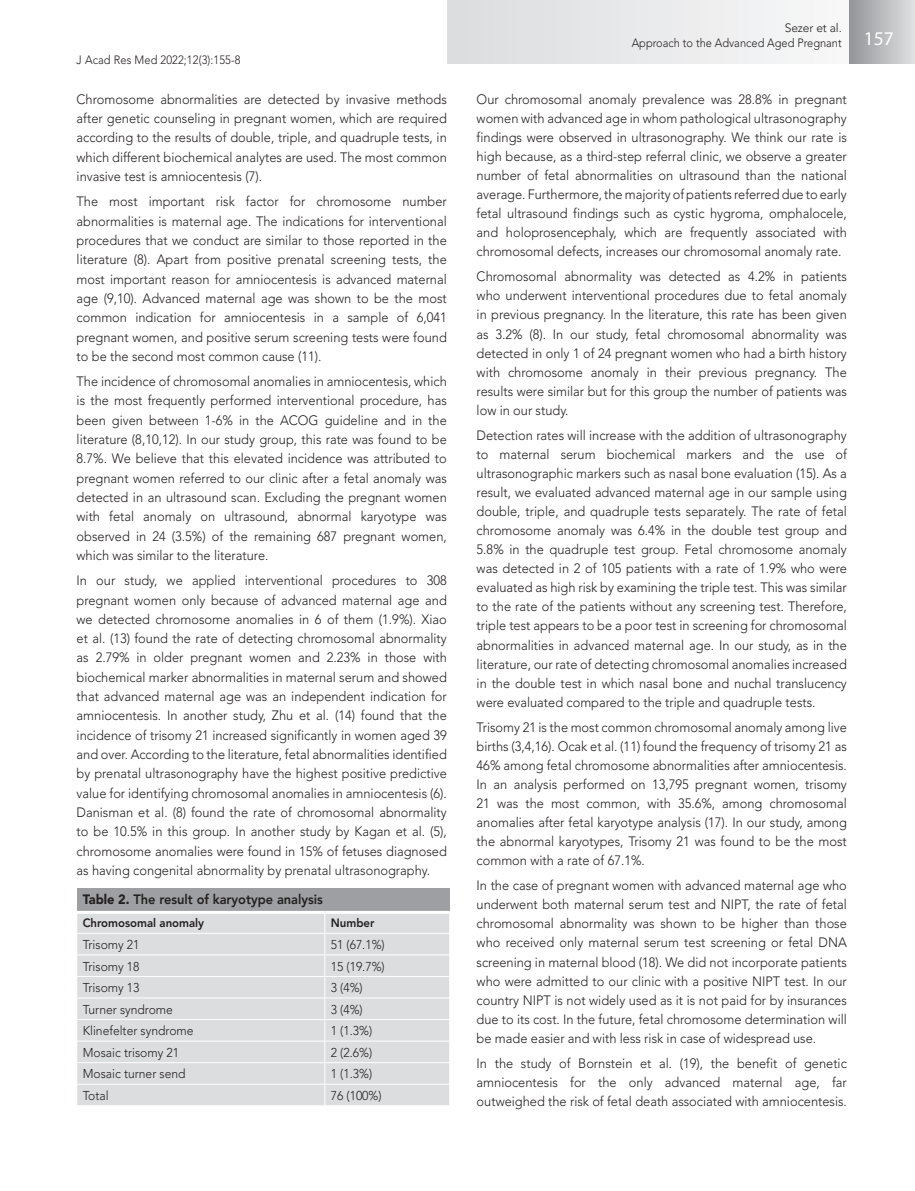
<style>
.page{position:relative;width:915px;height:1191px;background:#fff}
.page>*{position:absolute;margin:0;border:0;box-sizing:border-box;transform-origin:0 0}
.t1{font:19.5px "Myriad Hebrew";color:#fff}
.YAZI{font:300 13.5px/19px "Avenir LT Std";color:#231f20;text-align:justify;scale:.95 1}
.TABLO_BAŞLIK{font:800 13.5px "Avenir LT Std";color:#231f20;scale:.95 1}
.TABLO-YAZI{font:300 12.75px "Avenir LT Std";color:#231f20;scale:.95 1}
.t2{font:300 12px/14.4px "Avenir LT Std";color:#231f20;text-align:right}
.t3{font:300 12px "Avenir LT Std";color:#231f20;scale:.92 1}
.TABLO_ARA{font:800 12px "Avenir LT Std";color:#231f20;scale:.95 1}
.s1{font-weight:900}
</style>
<div class="page">
<div style="left:448px;top:0;width:466px;height:64px;background:linear-gradient(to bottom,#eaeaec,#eaeaec)"></div>
<div style="left:849px;top:0;width:65px;height:64px;background:linear-gradient(to right,#939498,#dfe0e2)"></div>
<div style="left:77px;top:887px;width:372px;height:25px;background:#9d9fa2"></div>
<div style="left:77px;top:914px;width:372px;height:191px;background:#dcdddf"></div>
<hr style="left:77px;top:954px;width:248px;height:1px;background:#fff">
<hr style="left:325px;top:954px;width:124px;height:1px;background:#fff">
<hr style="left:77px;top:976px;width:248px;height:1px;background:#fff">
<hr style="left:325px;top:976px;width:124px;height:1px;background:#fff">
<hr style="left:77px;top:997px;width:248px;height:1px;background:#fff">
<hr style="left:325px;top:997px;width:124px;height:1px;background:#fff">
<hr style="left:77px;top:1019px;width:248px;height:1px;background:#fff">
<hr style="left:325px;top:1019px;width:124px;height:1px;background:#fff">
<hr style="left:77px;top:1040px;width:248px;height:1px;background:#fff">
<hr style="left:325px;top:1040px;width:124px;height:1px;background:#fff">
<hr style="left:77px;top:1062px;width:248px;height:1px;background:#fff">
<hr style="left:325px;top:1062px;width:124px;height:1px;background:#fff">
<hr style="left:77px;top:1084px;width:248px;height:1px;background:#fff">
<hr style="left:325px;top:1084px;width:124px;height:1px;background:#fff">
<svg style="left:324px;top:914px;width:1px;height:191px"></svg>
<hr style="left:77px;top:911px;width:248px;height:3px;background:#fff">
<hr style="left:325px;top:911px;width:124px;height:3px;background:#fff">
<hr style="left:77px;top:933px;width:248px;height:1px;background:#fff">
<hr style="left:325px;top:933px;width:124px;height:1px;background:#fff">
<p class="t3" style="left:77px;top:53px;width:180px">J Acad Res Med 2022;12(3):155-8</p>
<p class="YAZI" style="left:77px;top:89px;width:391px">Chromosome abnormalities are detected by invasive methods after genetic counseling in pregnant women, which are required according to the results of double, triple, and quadruple tests, in which different biochemical analytes are used. The most common invasive test is amniocentesis (7).</p>
<p class="YAZI" style="left:77px;top:192px;width:391px">The most important risk factor for chromosome number abnormalities is maternal age. The indications for interventional procedures that we conduct are similar to those reported in the literature (8). Apart from positive prenatal screening tests, the most important reason for amniocentesis is advanced maternal age (9,10). Advanced maternal age was shown to be the most common indication for amniocentesis in a sample of 6,041 pregnant women, and positive serum screening tests were found to be the second most common cause (11).</p>
<p class="YAZI" style="left:77px;top:372px;width:391px">The incidence of chromosomal anomalies in amniocentesis, which is the most frequently performed interventional procedure, has been given between 1-6% in the ACOG guideline and in the literature (8,10,12). In our study group, this rate was found to be 8.7%. We believe that this elevated incidence was attributed to pregnant women referred to our clinic after a fetal anomaly was detected in an ultrasound scan. Excluding the pregnant women with fetal anomaly on ultrasound, abnormal karyotype was observed in 24 (3.5%) of the remaining 687 pregnant women, which was similar to the literature.</p>
<p class="YAZI" style="left:77px;top:571px;width:391px">In our study, we applied interventional procedures to 308 pregnant women only because of advanced maternal age and we detected chromosome anomalies in 6 of them (1.9%). Xiao et al. (13) found the rate of detecting chromosomal abnormality as 2.79% in older pregnant women and 2.23% in those with biochemical marker abnormalities in maternal serum and showed that advanced maternal age was an independent indication for amniocentesis. In another study, Zhu et al. (14) found that the incidence of trisomy 21 increased significantly in women aged 39 and over. According to the literature, fetal abnormalities identified by prenatal ultrasonography have the highest positive predictive value for identifying chromosomal anomalies in amniocentesis (6).<br>Danisman et al. (8) found the rate of chromosomal abnormality to be 10.5% in this group. In another study by Kagan et al. (5), chromosome anomalies were found in 15% of fetuses diagnosed as having congenital abnormality by prenatal ultrasonography.</p>
<p class="TABLO_BAŞLIK" style="left:83px;top:891px;width:254px"><span class="s1">Table 2.</span> The result of karyotype analysis</p>
<p class="TABLO_ARA" style="left:83px;top:916px;width:129px">Chromosomal anomaly</p>
<p class="TABLO_ARA" style="left:330px;top:916px;width:47px">Number</p>
<p class="TABLO-YAZI" style="left:83px;top:937px;width:61px">Trisomy 21</p>
<p class="TABLO-YAZI" style="left:330px;top:937px;width:58px">51 (67.1%)</p>
<p class="TABLO-YAZI" style="left:83px;top:958px;width:61px">Trisomy 18</p>
<p class="TABLO-YAZI" style="left:330px;top:958px;width:58px">15 (19.7%)</p>
<p class="TABLO-YAZI" style="left:83px;top:980px;width:61px">Trisomy 13</p>
<p class="TABLO-YAZI" style="left:330px;top:980px;width:35px">3 (4%)</p>
<p class="TABLO-YAZI" style="left:83px;top:1001px;width:96px">Turner syndrome</p>
<p class="TABLO-YAZI" style="left:330px;top:1001px;width:35px">3 (4%)</p>
<p class="TABLO-YAZI" style="left:83px;top:1023px;width:118px">Klinefelter syndrome</p>
<p class="TABLO-YAZI" style="left:330px;top:1023px;width:45px">1 (1.3%)</p>
<p class="TABLO-YAZI" style="left:83px;top:1044px;width:103px">Mosaic trisomy 21</p>
<p class="TABLO-YAZI" style="left:330px;top:1044px;width:45px">2 (2.6%)</p>
<p class="TABLO-YAZI" style="left:83px;top:1066px;width:110px">Mosaic turner send</p>
<p class="TABLO-YAZI" style="left:330px;top:1066px;width:45px">1 (1.3%)</p>
<p class="TABLO-YAZI" style="left:83px;top:1088px;width:29px">Total</p>
<p class="TABLO-YAZI" style="left:330px;top:1088px;width:55px">76 (100%)</p>
<p class="t2" style="left:631px;top:21px;width:211px">Sezer et al.<br>Approach to the Advanced Aged Pregnant</p>
<p class="YAZI" style="left:476px;top:90px;width:391px">Our chromosomal anomaly prevalence was 28.8% in pregnant women with advanced age in whom pathological ultrasonography findings were observed in ultrasonography. We think our rate is high because, as a third-step referral clinic, we observe a greater number of fetal abnormalities on ultrasound than the national average. Furthermore, the majority of patients referred due to early fetal ultrasound findings such as cystic hygroma, omphalocele, and holoprosencephaly, which are frequently associated with chromosomal defects, increases our chromosomal anomaly rate.</p>
<p class="YAZI" style="left:476px;top:267px;width:391px">Chromosomal abnormality was detected as 4.2% in patients who underwent interventional procedures due to fetal anomaly in previous pregnancy. In the literature, this rate has been given as 3.2% (8). In our study, fetal chromosomal abnormality was detected in only 1 of 24 pregnant women who had a birth history with chromosome anomaly in their previous pregnancy. The results were similar but for this group the number of patients was low in our study.</p>
<p class="YAZI" style="left:476px;top:426px;width:391px">Detection rates will increase with the addition of ultrasonography to maternal serum biochemical markers and the use of ultrasonographic markers such as nasal bone evaluation (15). As a result, we evaluated advanced maternal age in our sample using double, triple, and quadruple tests separately. The rate of fetal chromosome anomaly was 6.4% in the double test group and 5.8% in the quadruple test group. Fetal chromosome anomaly was detected in 2 of 105 patients with a rate of 1.9% who were evaluated as high risk by examining the triple test. This was similar to the rate of the patients without any screening test. Therefore, triple test appears to be a poor test in screening for chromosomal abnormalities in advanced maternal age. In our study, as in the literature, our rate of detecting chromosomal anomalies increased in the double test in which nasal bone and nuchal translucency were evaluated compared to the triple and quadruple tests.</p>
<p class="YAZI" style="left:476px;top:717px;width:391px">Trisomy 21 is the most common chromosomal anomaly among live births (3,4,16). Ocak et al. (11) found the frequency of trisomy 21 as 46% among fetal chromosome abnormalities after amniocentesis.<br>In an analysis performed on 13,795 pregnant women, trisomy 21 was the most common, with 35.6%, among chromosomal anomalies after fetal karyotype analysis (17). In our study, among the abnormal karyotypes, Trisomy 21 was found to be the most common with a rate of 67.1%.</p>
<p class="YAZI" style="left:476px;top:876px;width:391px">In the case of pregnant women with advanced maternal age who underwent both maternal serum test and NIPT, the rate of fetal chromosomal abnormality was shown to be higher than those who received only maternal serum test screening or fetal DNA screening in maternal blood (18). We did not incorporate patients who were admitted to our clinic with a positive NIPT test. In our country NIPT is not widely used as it is not paid for by insurances due to its cost. In the future, fetal chromosome determination will be made easier and with less risk in case of widespread use.</p>
<p class="YAZI" style="left:476px;top:1053px;width:391px">In the study of Bornstein et al. (19), the benefit of genetic amniocentesis for the only advanced maternal age, far outweighed the risk of fetal death associated with amniocentesis.</p>
<h1 class="t1" style="left:863px;top:28px;width:32px">157</h1>
</div>
